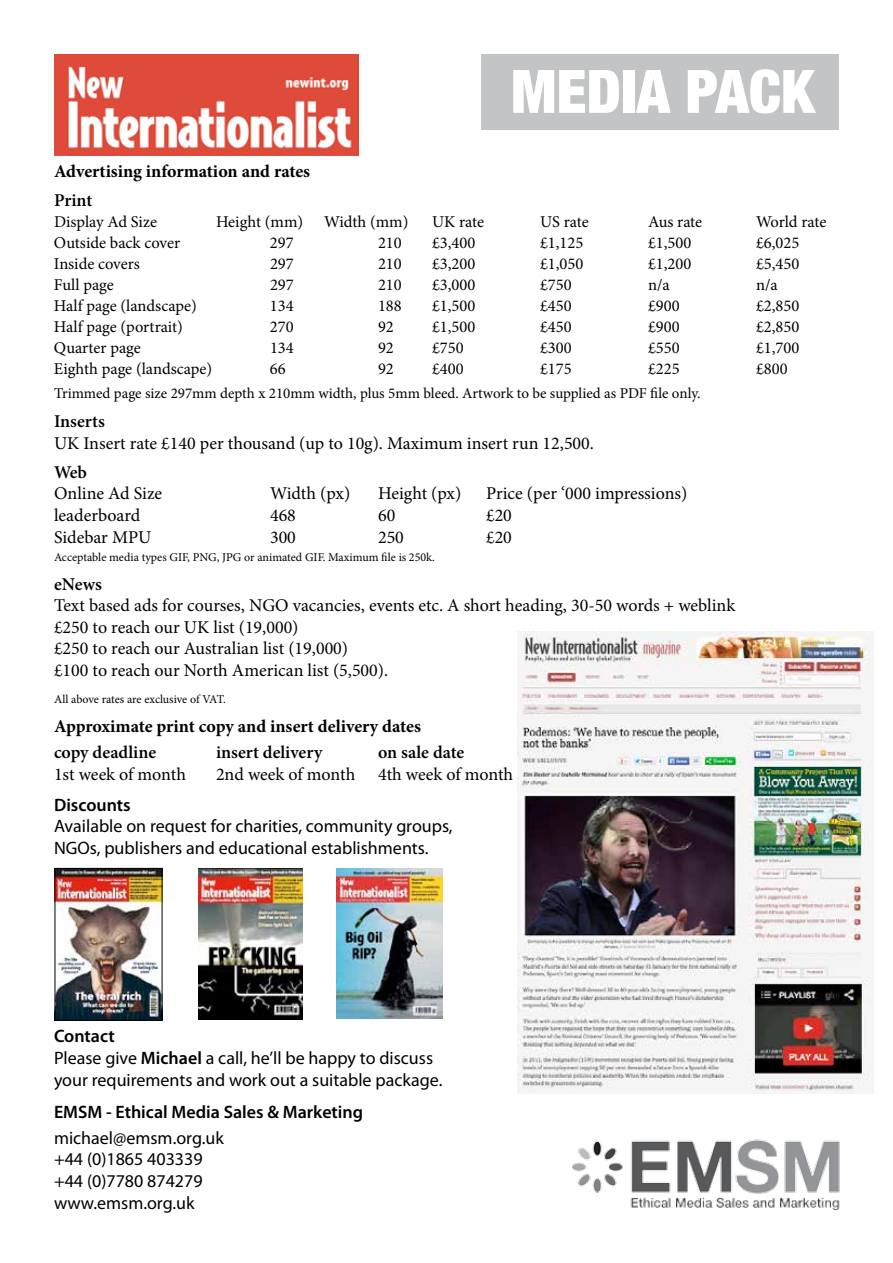
<style>
.page{position:relative;width:893px;height:1263px;background:#fff}
.page>*{position:absolute;margin:0;border:0;box-sizing:border-box;transform-origin:0 0}
.t1{font:900 condensed 60px "Helvetica Neue";color:#fff}
.t2{font:18px/21.6px "Minion Pro";color:#000}
.t3{font:18px/21.6px "Myriad Pro";color:#000}
.t4{font:700 18px "Minion Pro";letter-spacing:-.005em;color:#000}
.t5{font:600 18px "Minion Pro";color:#000}
.t6{font:600 18px "Myriad Pro";color:#000}
.t7{font:16.5px "Minion Pro";color:#000}
.t8{font:15px "Minion Pro";color:#000}
.t9{font:12px "Minion Pro";color:#000}
.s1{font-weight:600}
</style>
<div class="page">
<img style="left:572px;top:1139px;width:268px;height:70px">
<div style="left:481px;top:55px;width:358px;height:75px;background:#c2c4c6"></div>
<img style="left:57px;top:870px;width:103px;height:149px">
<div style="left:55px;top:868px;width:107px;height:153px;border:1px solid #000"></div>
<img style="left:199px;top:869px;width:103px;height:151px">
<img style="left:336px;top:869px;width:106px;height:150px">
<img style="left:517px;top:631px;width:357px;height:463px">
<img style="left:54px;top:55px;width:305px;height:100px">
<h1 class="t1" style="left:511px;top:55px;width:305px">MEDIA PACK</h1>
<p class="t4" style="left:54px;top:158px;width:258px">Advertising information and rates</p>
<p class="t5" style="left:54px;top:188px;width:40px">Print</p>
<p class="t7" style="left:54px;top:211px;width:105px">Display Ad Size</p>
<p class="t7" style="left:216px;top:211px;width:89px">Height (mm)</p>
<p class="t7" style="left:324px;top:211px;width:86px">Width (mm)</p>
<p class="t7" style="left:432px;top:211px;width:53px">UK rate</p>
<p class="t7" style="left:540px;top:211px;width:50px">US rate</p>
<p class="t7" style="left:648px;top:211px;width:56px">Aus rate</p>
<p class="t7" style="left:756px;top:211px;width:72px">World rate</p>
<p class="t7" style="left:54px;top:232px;width:128px">Outside back cover</p>
<p class="t7" style="left:270px;top:232px;width:25px">297</p>
<p class="t7" style="left:378px;top:232px;width:25px">210</p>
<p class="t7" style="left:432px;top:232px;width:45px">£3,400</p>
<p class="t7" style="left:540px;top:232px;width:45px">£1,125</p>
<p class="t7" style="left:648px;top:232px;width:45px">£1,500</p>
<p class="t7" style="left:756px;top:232px;width:45px">£6,025</p>
<p class="t7" style="left:54px;top:253px;width:87px">Inside covers</p>
<p class="t7" style="left:270px;top:253px;width:25px">297</p>
<p class="t7" style="left:378px;top:253px;width:25px">210</p>
<p class="t7" style="left:432px;top:253px;width:45px">£3,200</p>
<p class="t7" style="left:540px;top:253px;width:45px">£1,050</p>
<p class="t7" style="left:648px;top:253px;width:45px">£1,200</p>
<p class="t7" style="left:756px;top:253px;width:45px">£5,450</p>
<p class="t7" style="left:54px;top:274px;width:61px">Full page</p>
<p class="t7" style="left:270px;top:274px;width:25px">297</p>
<p class="t7" style="left:378px;top:274px;width:25px">210</p>
<p class="t7" style="left:432px;top:274px;width:45px">£3,000</p>
<p class="t7" style="left:540px;top:274px;width:33px">£750</p>
<p class="t7" style="left:648px;top:274px;width:23px">n/a</p>
<p class="t7" style="left:756px;top:274px;width:23px">n/a</p>
<p class="t7" style="left:54px;top:295px;width:144px">Half page (landscape)</p>
<p class="t7" style="left:270px;top:295px;width:25px">134</p>
<p class="t7" style="left:378px;top:295px;width:25px">188</p>
<p class="t7" style="left:432px;top:295px;width:45px">£1,500</p>
<p class="t7" style="left:540px;top:295px;width:33px">£450</p>
<p class="t7" style="left:648px;top:295px;width:33px">£900</p>
<p class="t7" style="left:756px;top:295px;width:45px">£2,850</p>
<p class="t7" style="left:54px;top:316px;width:130px">Half page (portrait)</p>
<p class="t7" style="left:270px;top:316px;width:25px">270</p>
<p class="t7" style="left:378px;top:316px;width:17px">92</p>
<p class="t7" style="left:432px;top:316px;width:45px">£1,500</p>
<p class="t7" style="left:540px;top:316px;width:33px">£450</p>
<p class="t7" style="left:648px;top:316px;width:33px">£900</p>
<p class="t7" style="left:756px;top:316px;width:45px">£2,850</p>
<p class="t7" style="left:54px;top:337px;width:88px">Quarter page</p>
<p class="t7" style="left:270px;top:337px;width:25px">134</p>
<p class="t7" style="left:378px;top:337px;width:17px">92</p>
<p class="t7" style="left:432px;top:337px;width:33px">£750</p>
<p class="t7" style="left:540px;top:337px;width:33px">£300</p>
<p class="t7" style="left:648px;top:337px;width:33px">£550</p>
<p class="t7" style="left:756px;top:337px;width:45px">£1,700</p>
<p class="t7" style="left:54px;top:358px;width:160px">Eighth page (landscape)</p>
<p class="t7" style="left:270px;top:358px;width:17px">66</p>
<p class="t7" style="left:378px;top:358px;width:17px">92</p>
<p class="t7" style="left:432px;top:358px;width:33px">£400</p>
<p class="t7" style="left:540px;top:358px;width:33px">£175</p>
<p class="t7" style="left:648px;top:358px;width:33px">£225</p>
<p class="t7" style="left:756px;top:358px;width:33px">£800</p>
<p class="t8" style="left:54px;top:383px;width:648px">Trimmed page size 297mm depth x 210mm width, plus 5mm bleed. Artwork to be supplied as PDF file only.</p>
<p class="t5" style="left:54px;top:409px;width:52px">Inserts</p>
<p class="t2" style="left:54px;top:432px;width:541px">UK Insert rate £140 per thousand (up to 10g). Maximum insert run 12,500.</p>
<p class="t5" style="left:54px;top:459px;width:35px">Web</p>
<p class="t2" style="left:54px;top:483px;width:110px">Online Ad Size</p>
<p class="t2" style="left:270px;top:483px;width:82px">Width (px)</p>
<p class="t2" style="left:378px;top:483px;width:85px">Height (px)</p>
<p class="t2" style="left:486px;top:483px;width:203px">Price (per ‘000 impressions)</p>
<p class="t2" style="left:54px;top:504px;width:88px">leaderboard</p>
<p class="t2" style="left:270px;top:504px;width:27px">468</p>
<p class="t2" style="left:378px;top:504px;width:19px">60</p>
<p class="t2" style="left:486px;top:504px;width:27px">£20</p>
<p class="t2" style="left:54px;top:526px;width:99px">Sidebar MPU</p>
<p class="t2" style="left:270px;top:526px;width:27px">300</p>
<p class="t2" style="left:378px;top:526px;width:27px">250</p>
<p class="t2" style="left:486px;top:526px;width:27px">£20</p>
<p class="t9" style="left:54px;top:549px;width:382px">Acceptable media types GIF, PNG, JPG or animated GIF. Maximum file is 250k.</p>
<p class="t5" style="left:54px;top:571px;width:49px">eNews</p>
<p class="t2" style="left:54px;top:595px;width:683px">Text based ads for courses, NGO vacancies, events etc. A short heading, 30-50 words + weblink £250 to reach our UK list (19,000)<br>£250 to reach our Australian list (19,000)<br>£100 to reach our North American list (5,500).</p>
<p class="t9" style="left:54px;top:691px;width:173px">All above rates are exclusive of VAT.</p>
<p class="t4" style="left:54px;top:714px;width:368px">Approximate print copy and insert delivery dates</p>
<p class="t5" style="left:54px;top:740px;width:104px">copy deadline</p>
<p class="t5" style="left:216px;top:740px;width:108px">insert delivery</p>
<p class="t5" style="left:378px;top:740px;width:88px">on sale date</p>
<p class="t2" style="left:54px;top:763px;width:133px">1st week of month</p>
<p class="t2" style="left:216px;top:763px;width:141px">2nd week of month</p>
<p class="t2" style="left:378px;top:763px;width:137px">4th week of month</p>
<p class="t6" style="left:54px;top:793px;width:78px">Discounts</p>
<p class="t3" style="left:54px;top:815px;width:400px">Available on request for charities, community groups,<br>NGOs, publishers and educational establishments.</p>
<p class="t3" style="left:54px;top:1025px;width:390px"><span class="s1">Contact<br></span>Please give <span class="s1">Michael</span> a call, he’ll be happy to discuss your requirements and work out a suitable package.</p>
<p class="t6" style="left:54px;top:1100px;width:311px">EMSM - Ethical Media Sales &amp; Marketing</p>
<p class="t3" style="left:54px;top:1127px;width:171px">michael@emsm.org.uk +44 (0)1865 403339 +44 (0)7780 874279 www.emsm.org.uk</p>
</div>
